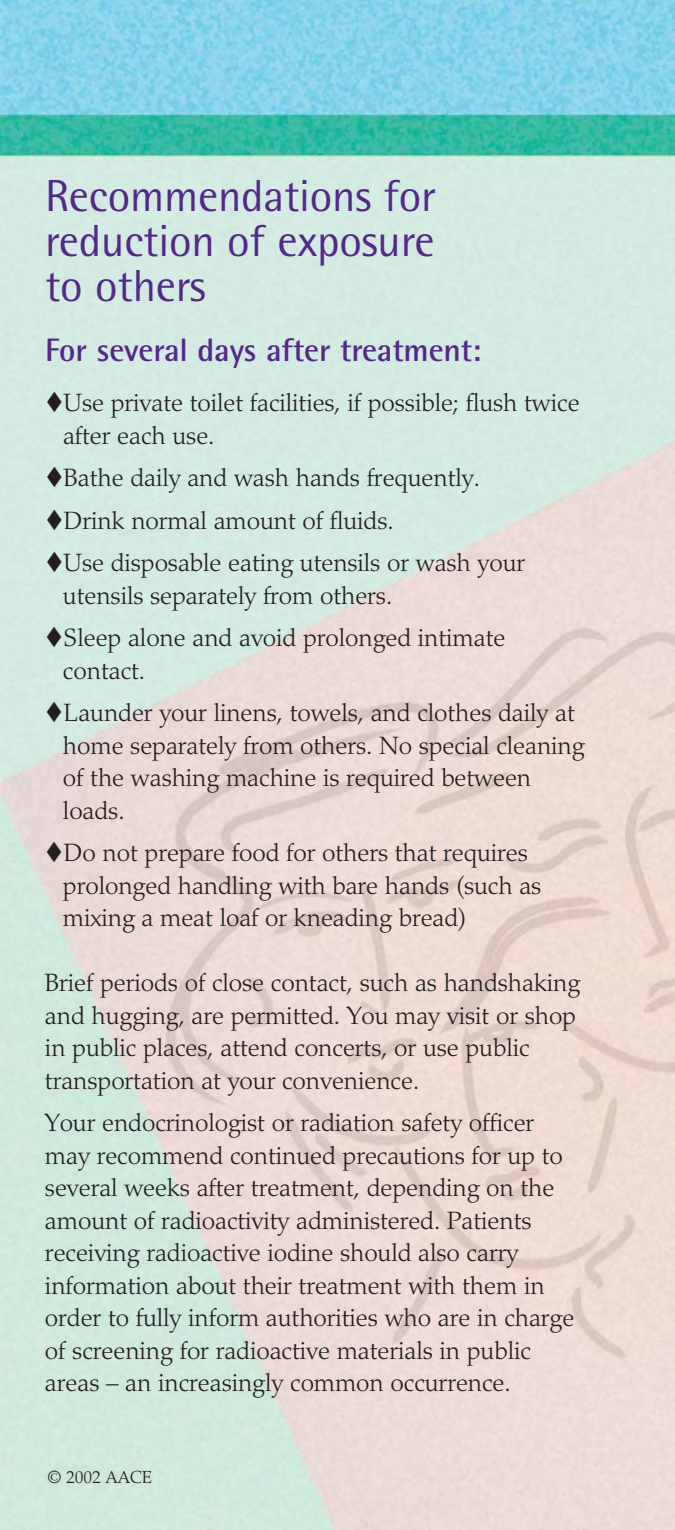
<style>
.page{position:relative;width:675px;height:1530px;background:#fff}
.page>*{position:absolute;margin:0;border:0;box-sizing:border-box;transform-origin:0 0}
.t1{font:45px/45px "Rotis Semi Sans";letter-spacing:-.005em;color:#532988;text-align:justify}
.t2{font:700 32.5px "Rotis Semi Sans";letter-spacing:-.005em;color:#532988}
.t3{font:300 25px/32.5px "Palatino";letter-spacing:-.005em;color:#231f20}
.t4{font:300 17.5px "Palatino";letter-spacing:-.005em;color:#231f20}
</style>
<div class="page">
<img style="left:0;top:0;width:675px;height:1530px">
<svg style="left:47px;top:392px;width:15px;height:20px"></svg>
<svg style="left:47px;top:467px;width:15px;height:20px"></svg>
<svg style="left:47px;top:509px;width:15px;height:21px"></svg>
<svg style="left:47px;top:552px;width:15px;height:20px"></svg>
<svg style="left:47px;top:627px;width:15px;height:20px"></svg>
<svg style="left:47px;top:702px;width:15px;height:20px"></svg>
<svg style="left:47px;top:842px;width:15px;height:20px"></svg>
<h1 class="t1" style="left:45px;top:178px;width:393px">Recommendations for reduction of exposure to others</h1>
<h2 class="t2" style="left:45px;top:338px;width:438px">For several days after treatment:</h2>
<p class="t3" style="left:63px;top:389px;width:518px">Use private toilet facilities, if possible; flush twice after each use.</p>
<p class="t3" style="left:64px;top:459px;width:463px;line-height:42.5px">Bathe daily and wash hands frequently.<br>Drink normal amount of fluids.<br>Use disposable eating utensils or wash your</p>
<p class="t3" style="left:63px;top:577px;width:444px;line-height:42.5px">utensils separately from others.<br>Sleep alone and avoid prolonged intimate</p>
<p class="t3" style="left:63px;top:652px;width:513px;line-height:42.5px">contact.<br>Launder your linens, towels, and clothes daily at</p>
<p class="t3" style="left:63px;top:732px;width:523px">home separately from others. No special cleaning of the washing machine is required between loads.</p>
<p class="t3" style="left:63px;top:839px;width:480px">Do not prepare food for others that requires prolonged handling with bare hands (such as mixing a meat loaf or kneading bread)</p>
<p class="t3" style="left:45px;top:969px;width:537px">Brief periods of close contact, such as handshaking and hugging, are permitted. You may visit or shop in public places, attend concerts, or use public transportation at your convenience.</p>
<p class="t3" style="left:45px;top:1109px;width:531px">Your endocrinologist or radiation safety officer may recommend continued precautions for up to several weeks after treatment, depending on the amount of radioactivity administered. Patients receiving radioactive iodine should also carry information about their treatment with them in order to fully inform authorities who are in charge of screening for radioactive materials in public areas – an increasingly common occurrence.</p>
<p class="t4" style="left:48px;top:1470px;width:106px">© 2002 AACE</p>
</div>
